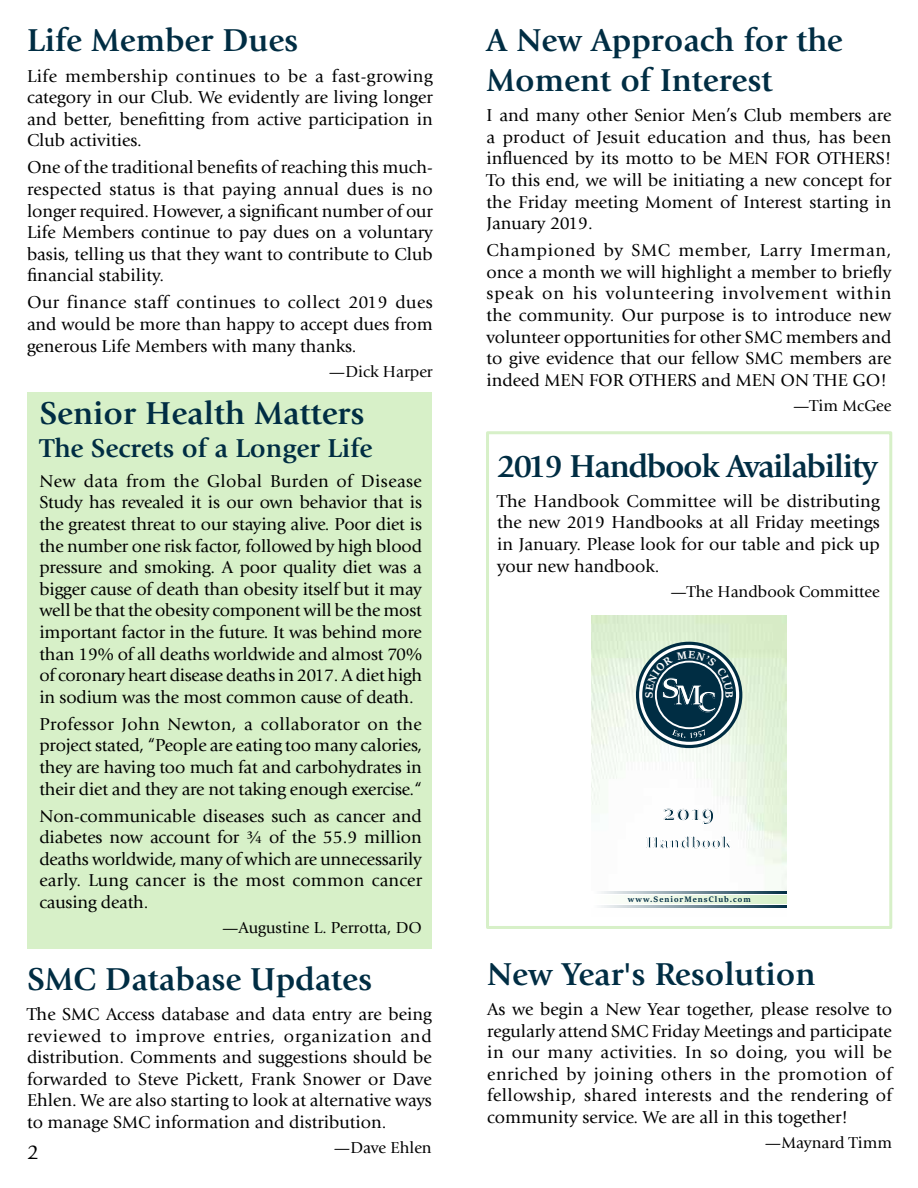
<style>
.page{position:relative;width:918px;height:1188px;background:#fff}
.page>*{position:absolute;margin:0;border:0;box-sizing:border-box;transform-origin:0 0}
.t1{font:700 33px/39.6px "Giovanni";color:#002d43}
.t2{font:700 33px "Giovanni";letter-spacing:-.04em;color:#002d43}
.t3{font:700 31.2px "Sitka Text";color:#fff}
.t4{font:700 27px "Giovanni";color:#002d43}
.t5{font:700 23.7px "Sitka Display";color:#002d43}
.t6{font:21px "Giovanni";color:#000}
.t7{font:18px/21.6px "Giovanni";color:#000;text-align:justify}
.t8{font:700 17.7px "Sitka Display";letter-spacing:.06em;color:#002d43}
.t9{font:16.5px "Giovanni";color:#000}
.t10{font:700 8.85px "Sitka Display";letter-spacing:.12em;color:#002d43}
</style>
<div class="page">
<div style="left:28px;top:392px;width:404px;height:557px;background:#d7f0c8"></div>
<img style="left:592px;top:615px;width:195px;height:276px">
<svg style="left:664px;top:809px;width:50px;height:16px"></svg>
<svg style="left:647px;top:836px;width:85px;height:12px"></svg>
<svg style="left:636px;top:642px;width:106px;height:106px"></svg>
<svg style="left:639px;top:645px;width:100px;height:100px"></svg>
<div style="left:642px;top:648px;width:94px;height:94px;background:#002d43;border-radius:50%"></div>
<svg style="left:655px;top:661px;width:68px;height:68px"></svg>
<div style="left:657px;top:663px;width:65px;height:64px;background:#002d43;border-radius:50%"></div>
<svg style="left:672px;top:730px;width:33px;height:8px"></svg>
<svg style="left:601px;top:905px;width:186px;height:1px"></svg>
<svg style="left:601px;top:906px;width:186px;height:2px"></svg>
<svg style="left:601px;top:893px;width:186px;height:1px"></svg>
<svg style="left:601px;top:891px;width:186px;height:2px"></svg>
<svg style="left:630px;top:895px;width:157px;height:9px"></svg>
<div style="left:486px;top:431px;width:406px;height:498px;border:3px solid #d7f0c8"></div>
<svg style="left:645px;top:651px;width:88px;height:61px"></svg>
<h1 class="t1" style="left:27px;top:21px;width:273px">Life Member Dues</h1>
<p class="t7" style="left:27px;top:65px;width:407px">Life membership continues to be a fast-growing category in our Club. We evidently are living longer and better, benefitting from active participation in Club activities.</p>
<p class="t7" style="left:27px;top:157px;width:407px">One of the traditional benefits of reaching this much&shy;respected status is that paying annual dues is no longer required. However, a significant number of our Life Members continue to pay dues on a voluntary basis, telling us that they want to contribute to Club financial stability.</p>
<p class="t7" style="left:27px;top:292px;width:407px">Our finance staff continues to collect 2019 dues and would be more than happy to accept dues from generous Life Members with many thanks.</p>
<p class="t9" style="left:329px;top:362px;width:105px">—Dick Harper</p>
<h1 class="t1" style="left:39px;top:394px;width:327px">Senior Health Matters</h1>
<h3 class="t4" style="left:39px;top:432px;width:334px">The Secrets of a Longer Life</h3>
<p class="t7" style="left:39px;top:470px;width:384px">New data from the Global Burden of Disease Study has revealed it is our own behavior that is the greatest threat to our staying alive. Poor diet is the number one risk factor, followed by high blood pressure and smoking. A poor quality diet was a bigger cause of death than obesity itself but it may well be that the obesity component will be the most important factor in the future. It was behind more than 19% of all deaths worldwide and almost 70% of coronary heart disease deaths in 2017. A diet high in sodium was the most common cause of death.</p>
<p class="t7" style="left:39px;top:713px;width:384px">Professor John Newton, a collaborator on the project stated, “People are eating too many calories, they are having too much fat and carbohydrates in their diet and they are not taking enough exercise.“</p>
<p class="t7" style="left:39px;top:805px;width:384px">Non-communicable diseases such as cancer and diabetes now account for ¾ of the 55.9 million deaths worldwide, many of which are unnecessarily early. Lung cancer is the most common cancer causing death.</p>
<p class="t9" style="left:222px;top:918px;width:201px">—Augustine L. Perrotta, DO</p>
<h1 class="t1" style="left:27px;top:959px;width:347px">SMC Database Updates</h1>
<p class="t7" style="left:27px;top:1003px;width:406px">The SMC Access database and data entry are being reviewed to improve entries, organization and distribution. Comments and suggestions should be forwarded to Steve Pickett, Frank Snower or Dave Ehlen. We are also starting to look at alternative ways to manage SMC information and distribution.</p>
<p class="t9" style="left:334px;top:1138px;width:99px">—Dave Ehlen</p>
<p class="t6" style="left:27px;top:1141px;width:13px">2</p>
<h1 class="t1" style="left:487px;top:21px;width:358px">A New Approach for the<br>Moment of Interest</h1>
<p class="t7" style="left:487px;top:105px;width:407px">I and many other Senior Men’s Club members are a product of Jesuit education and thus, has been influenced by its motto to be MEN FOR OTHERS!<br>To this end, we will be initiating a new concept for the Friday meeting Moment of Interest starting in January 2019.</p>
<p class="t7" style="left:487px;top:240px;width:407px">Championed by SMC member, Larry Imerman, once a month we will highlight a member to briefly speak on his volunteering involvement within the community. Our purpose is to introduce new volunteer opportunities for other SMC members and to give evidence that our fellow SMC members are indeed MEN FOR OTHERS and MEN ON THE GO!</p>
<p class="t9" style="left:793px;top:396px;width:100px">—Tim McGee</p>
<h1 class="t2" style="left:497px;top:447px;width:382px">2019 Handbook Availability</h1>
<p class="t7" style="left:497px;top:490px;width:384px">The Handbook Committee will be distributing the new 2019 Handbooks at all Friday meetings in January. Please look for our table and pick up your new handbook.</p>
<p class="t9" style="left:670px;top:582px;width:211px">—The Handbook Committee</p>
<h2 class="t3" style="left:661px;top:663px;width:20px">S</h2>
<h2 class="t3" style="left:674px;top:673px;width:45px">MC</h2>
<h3 class="t5" style="left:663px;top:796px;width:53px">2019</h3>
<p class="t8" style="left:647px;top:829px;width:86px">Handbook</p>
<p class="t10" style="left:628px;top:893px;width:125px">www.SeniorMensClub.com</p>
<h1 class="t1" style="left:487px;top:954px;width:330px">New Year's Resolution</h1>
<p class="t7" style="left:487px;top:999px;width:407px">As we begin a New Year together, please resolve to regularly attend SMC Friday Meetings and participate in our many activities. In so doing, you will be enriched by joining others in the promotion of fellowship, shared interests and the rendering of community service. We are all in this together!</p>
<p class="t9" style="left:765px;top:1134px;width:129px">—Maynard Timm</p>
</div>
